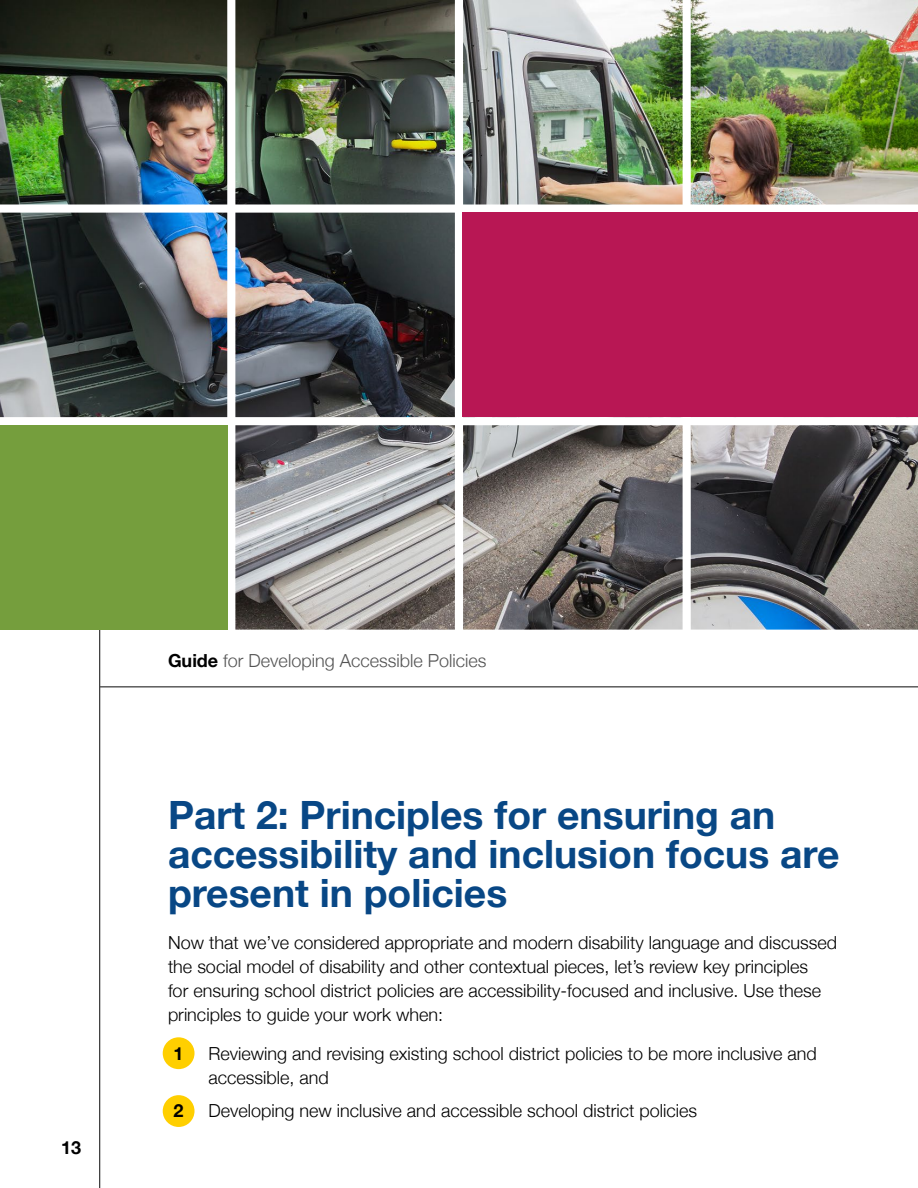
<style>
.page{position:relative;width:918px;height:1188px;background:#fff}
.page>*{position:absolute;margin:0;border:0;box-sizing:border-box;transform-origin:0 0}
.t1{font:700 39px/39px "Helvetica Neue";color:#084785}
.t2{font:300 18px/24px "Helvetica Neue";color:#000}
.t3{font:300 18px "Helvetica Neue";color:#545454}
.t4{font:700 18px "Helvetica Neue";color:#000}
.s1{font-weight:700;color:#000}
</style>
<div class="page">
<hr style="left:99px;top:0;width:1px;height:1188px;background:#0a0a0a">
<img style="left:0;top:0;width:918px;height:630px">
<div style="left:0;top:425px;width:227px;height:205px;background:#759e3d"></div>
<div style="left:463px;top:213px;width:455px;height:204px;background:#b81754"></div>
<hr style="left:100px;top:686px;width:818px;height:1px;background:#0a0a0a">
<div style="left:163px;top:1037px;width:32px;height:32px;background:#ffcf00;border-radius:50%"></div>
<div style="left:163px;top:1095px;width:32px;height:32px;background:#ffcf00;border-radius:50%"></div>
<p class="t4" style="left:61px;top:1134px;width:22px">13</p>
<p class="t3" style="left:168px;top:646px;width:320px"><span class="s1">Guide</span> for Developing Accessible Policies</p>
<h2 class="t1" style="left:168px;top:796px;width:673px">Part 2: Principles for ensuring an accessibility and inclusion focus are present in policies</h2>
<p class="t2" style="left:168px;top:929px;width:671px">Now that we’ve considered appropriate and modern disability language and discussed the social model of disability and other contextual pieces, let’s review key principles<br>for ensuring school district policies are accessibility-focused and inclusive. Use these principles to guide your work when:</p>
<p class="t4" style="left:173px;top:1039px;width:12px">1</p>
<p class="t2" style="left:208px;top:1040px;width:610px">Reviewing and revising existing school district policies to be more inclusive and accessible, and</p>
<p class="t4" style="left:173px;top:1096px;width:12px">2</p>
<p class="t2" style="left:208px;top:1097px;width:490px">Developing new inclusive and accessible school district policies</p>
</div>
